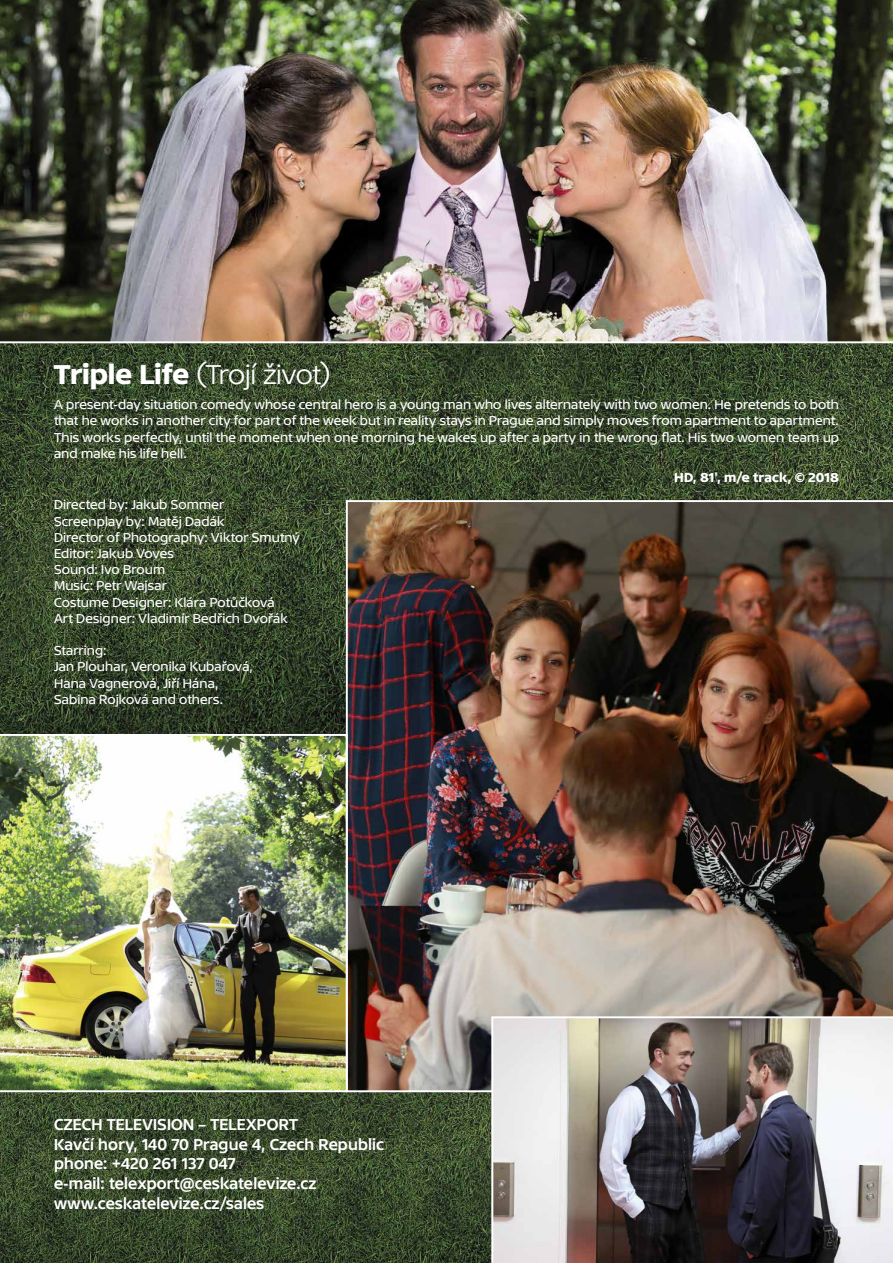
<style>
.page{position:relative;width:893px;height:1263px;background:#fff}
.page>*{position:absolute;margin:0;border:0;box-sizing:border-box;transform-origin:0 0}
.t1{font:28.5px "TV Sans Print Lig";letter-spacing:-.015em;color:#fff}
.t2{font:16.5px/19.8px "TV Sans Print Med";letter-spacing:.015em;color:#fff;scale:.96 1}
.t3{font:13.5px/16.2px "TV Sans Print";letter-spacing:.01em;color:#fff}
.t4{font:700 13.5px "TV Sans Print";letter-spacing:.005em;color:#fff}
.s1{font-family:"TV Sans Print";font-weight:700}
</style>
<div class="page">
<img style="left:0;top:343px;width:893px;height:391px">
<img style="left:0;top:1092px;width:491px;height:171px">
<img style="left:346px;top:500px;width:547px;height:591px">
<img style="left:0;top:734px;width:348px;height:357px">
<img style="left:491px;top:1016px;width:402px;height:247px">
<img style="left:0;top:0;width:893px;height:342px">
<h1 class="t1" style="left:54px;top:359px;width:278px"><span class="s1">Triple Life</span> (Trojí život)</h1>
<p class="t3" style="left:54px;top:396px;width:786px;text-align:justify">A present-day situation comedy whose central hero is a young man who lives alternately with two women. He pretends to both that he works in another city for part of the week but in reality stays in Prague and simply moves from apartment to apartment.<br>This works perfectly, until the moment when one morning he wakes up after a party in the wrong flat. His two women team up and make his life hell.</p>
<p class="t4" style="left:674px;top:469px;width:166px">HD, 81', m/e track, © 2018</p>
<p class="t3" style="left:54px;top:496px;width:247px">Directed by: Jakub Sommer<br>Screenplay by: Matěj Dadák<br>Director of Photography: Viktor Smutný<br>Editor: Jakub Voves<br>Sound: Ivo Broum<br>Music: Petr Wajsar<br>Costume Designer: Klára Potůčková<br>Art Designer: Vladimír Bedřich Dvořák</p>
<p class="t3" style="left:54px;top:642px;width:200px">Starring:<br>Jan Plouhar, Veronika Kubařová,<br>Hana Vagnerová, Jiří Hána,<br>Sabina Rojková and others.</p>
<p class="t2" style="left:54px;top:1114px;width:345px">CZECH TELEVISION – TELEXPORT<br>Kavčí hory, 140 70 Prague 4, Czech Republic phone: +420 261 137 047<br>e-mail: telexport@ceskatelevize.cz www.ceskatelevize.cz/sales</p>
</div>
